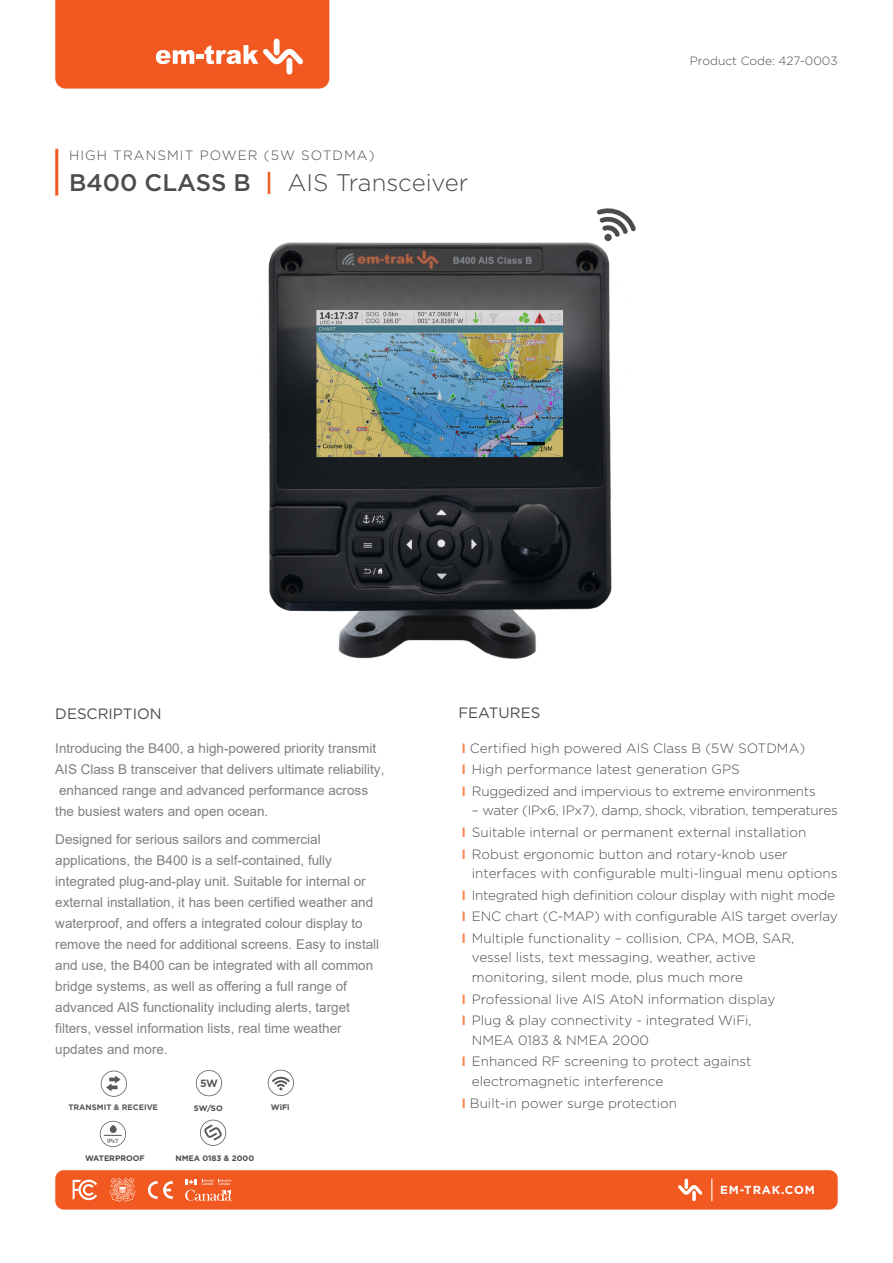
<style>
.page{position:relative;width:893px;height:1263px;background:#fff}
.page>*{position:absolute;margin:0;border:0;box-sizing:border-box;transform-origin:0 0}
.PRODUCT_TITILE{font:300 24px "Gotham";color:#4b4c4d}
.BODY_COPY_HEADER{font:15px "Gotham";color:#4b4c4d}
.t1{font:13.5px/20.9px "Arial";color:#808080}
.SUB_TITILE{font:300 13.5px/19.5px "Gotham";color:#4b4c4d}
.SUB_TITILE-2{font:300 13.5px "Gotham";letter-spacing:-.02em;color:#4b4c4d}
.SUB_TITILE-3{font:300 13.5px "Gotham";letter-spacing:.08em;color:#4b4c4d}
.BODY_COPY{font:300 12px "Gotham";color:#4b4c4d}
.t2{font:700 11.55px "Gotham";letter-spacing:.07em;color:#fff}
.Paragraph_Style_1{font:700 10.5px "Gotham";color:#57585a}
.t3{font:700 7.95px "Gotham";color:#4b4c4d}
.t4{font:700 7.95px "Gotham";color:#57585a}
.t5{font:500 5.85px "DIN";color:#57585a}
.s1{font-weight:500}
.s2{font-weight:500;color:#f15921}
.s3{font-weight:700;color:#f68a58}
</style>
<div class="page">
<svg style="left:55px;top:0;width:274px;height:89px"></svg>
<hr style="left:55px;top:149px;width:3px;height:47px;background:#f15921">
<img style="left:268px;top:242px;width:344px;height:417px">
<div style="left:55px;top:1170px;width:783px;height:39px;background:#f15921;border-radius:9px"></div>
<svg style="left:692px;top:1191px;width:4px;height:10px"></svg>
<svg style="left:678px;top:1178px;width:24px;height:17px"></svg>
<svg style="left:711px;top:1178px;width:1px;height:23px"></svg>
<svg style="left:148px;top:1181px;width:25px;height:18px"></svg>
<svg style="left:185px;top:1179px;width:47px;height:22px"></svg>
<svg style="left:73px;top:1179px;width:24px;height:21px"></svg>
<svg style="left:109px;top:1178px;width:27px;height:24px"></svg>
<svg style="left:597px;top:208px;width:39px;height:34px"></svg>
<svg style="left:196px;top:1070px;width:26px;height:26px"></svg>
<svg style="left:101px;top:1070px;width:26px;height:27px"></svg>
<svg style="left:200px;top:1120px;width:26px;height:26px"></svg>
<svg style="left:100px;top:1121px;width:26px;height:26px"></svg>
<svg style="left:268px;top:1070px;width:26px;height:26px"></svg>
<p class="SUB_TITILE-3" style="left:69px;top:147px;width:307px">HIGH TRANSMIT POWER (5W SOTDMA)</p>
<p class="PRODUCT_TITILE" style="left:69px;top:168px;width:401px"><span class="s1">B400 CLASS B</span> <span class="s2">|</span> AIS Transceiver</p>
<p class="BODY_COPY" style="left:690px;top:53px;width:149px">Product Code: 427-0003</p>
<p class="BODY_COPY_HEADER" style="left:55px;top:705px;width:108px">DESCRIPTION</p>
<p class="BODY_COPY_HEADER" style="left:458px;top:703px;width:83px">FEATURES</p>
<p class="t1" style="left:55px;top:738px;width:331px">Introducing the B400, a high-powered priority transmit AIS Class B transceiver that delivers ultimate reliability, enhanced range and advanced performance across the busiest waters and open ocean.</p>
<p class="t1" style="left:55px;top:829px;width:325px">Designed for serious sailors and commercial applications, the B400 is a self-contained, fully integrated plug-and-play unit. Suitable for internal or external installation, it has been certified weather and waterproof, and offers a integrated colour display to remove the need for additional screens. Easy to install and use, the B400 can be integrated with all common bridge systems, as well as offering a full range of advanced AIS functionality including alerts, target filters, vessel information lists, real time weather updates and more.</p>
<p class="Paragraph_Style_1" style="left:200px;top:1076px;width:19px">5W</p>
<p class="t4" style="left:68px;top:1102px;width:91px">TRANSMIT &amp; RECEIVE</p>
<p class="t3" style="left:194px;top:1102px;width:30px">5W/SO</p>
<p class="t5" style="left:107px;top:1137px;width:13px">IPx7</p>
<p class="t3" style="left:85px;top:1153px;width:61px">WATERPROOF</p>
<p class="t3" style="left:175px;top:1153px;width:80px">NMEA 0183 &amp; 2000</p>
<p class="t3" style="left:271px;top:1102px;width:20px">WiFi</p>
<p class="SUB_TITILE" style="left:461px;top:738px;width:345px"><span class="s3">I</span> Certified high powered AIS Class B (5W SOTDMA)</p>
<p class="SUB_TITILE" style="left:461px;top:759px;width:280px"><span class="s3">I</span> High performance latest generation GPS</p>
<p class="SUB_TITILE-2" style="left:461px;top:783px;width:356px"><span class="s3">I</span> Ruggedized and impervious to extreme environments</p>
<p class="SUB_TITILE-2" style="left:472px;top:802px;width:367px">– water (IPx6, IPx7), damp, shock, vibration, temperatures</p>
<p class="SUB_TITILE" style="left:461px;top:822px;width:346px"><span class="s3">I</span> Suitable internal or permanent external installation</p>
<p class="SUB_TITILE" style="left:472px;top:844px;width:367px;text-indent:-11px"><span class="s3">I</span> Robust ergonomic button and rotary-knob user interfaces with configurable multi-lingual menu options</p>
<p class="SUB_TITILE-2" style="left:461px;top:887px;width:375px"><span class="s3">I</span> Integrated high definition colour display with night mode</p>
<p class="SUB_TITILE" style="left:461px;top:907px;width:378px"><span class="s3">I</span> ENC chart (C-MAP) with configurable AIS target overlay</p>
<p class="SUB_TITILE" style="left:472px;top:928px;width:324px;text-indent:-11px"><span class="s3">I</span> Multiple functionality – collision, CPA, MOB, SAR, vessel lists, text messaging, weather, active monitoring, silent mode, plus much more</p>
<p class="SUB_TITILE" style="left:461px;top:989px;width:315px"><span class="s3">I</span> Professional live AIS AtoN information display</p>
<p class="SUB_TITILE" style="left:472px;top:1011px;width:281px;text-indent:-10px"><span class="s3">I</span> Plug &amp; play connectivity - integrated WiFi,<br>NMEA 0183 &amp; NMEA 2000</p>
<p class="SUB_TITILE" style="left:472px;top:1052px;width:281px;text-indent:-11px"><span class="s3">I</span> Enhanced RF screening to protect against electromagnetic interference</p>
<p class="SUB_TITILE" style="left:461px;top:1093px;width:217px"><span class="s3">I</span> Built-in power surge protection</p>
<p class="t2" style="left:720px;top:1182px;width:96px">EM-TRAK.COM</p>
</div>
